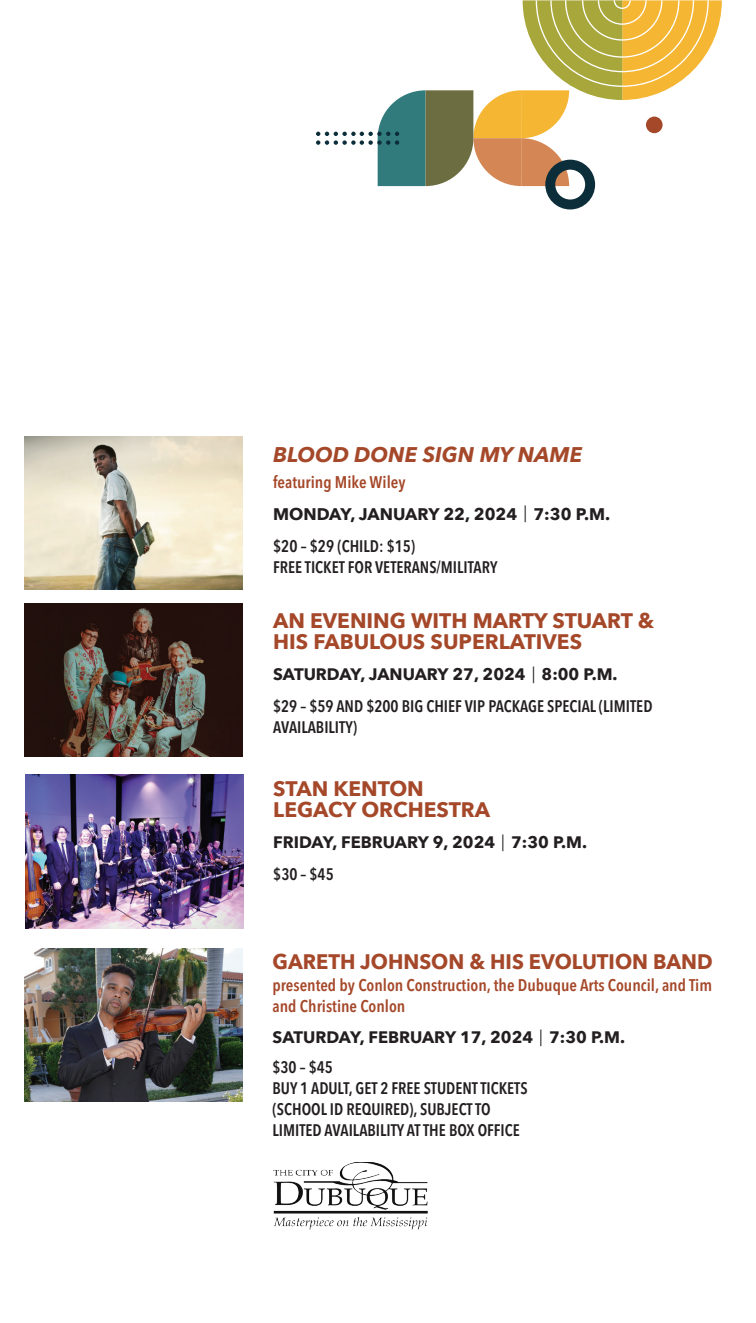
<style>
.page{position:relative;width:756px;height:1323px;background:#fff}
.page>*{position:absolute;margin:0;border:0;box-sizing:border-box;transform-origin:0 0}
.t1{font:italic 700 21.18px "Avenir Next";color:#a5482a}
.t2{font:700 21px/21px "Avenir Next";color:#a5482a}
.t3{font:700 21px "Avenir Next";color:#a5482a;scale:.96 1}
.t4{font:600 condensed 16.8px/21.2px "Avenir Next LT Pro";color:#a5482a}
.t5{font:700 16.8px "Avenir Next";color:#231f20}
.t6{font:600 condensed 16.62px/21px "Avenir Next LT Pro";color:#231f20}
.t7{font:700 16.62px "Avenir Next";color:#231f20}
.s1{font-family:"Avenir Next LT Pro";font-weight:400;font-stretch:condensed}
.s2{font-size:16.8px}
</style>
<div class="page">
<svg style="left:316px;top:0;width:406px;height:209px"></svg>
<div style="left:646px;top:117px;width:17px;height:16px;background:#a5482a;border-radius:50%"></div>
<img style="left:25px;top:437px;width:218px;height:153px">
<img style="left:25px;top:603px;width:218px;height:153px">
<img style="left:24px;top:948px;width:218px;height:154px">
<img style="left:25px;top:775px;width:218px;height:153px">
<img style="left:273px;top:1162px;width:155px;height:68px">
<p class="t1" style="left:273px;top:436px;width:311px">BLOOD DONE SIGN MY NAME</p>
<p class="t4" style="left:273px;top:471px;width:134px">featuring Mike Wiley</p>
<p class="t5" style="left:273px;top:499px;width:339px">MONDAY, JANUARY 22, 2024 <span class="s1">|</span> 7:30 P.M.</p>
<p class="t6" style="left:273px;top:535px;width:144px"><span class="s2">$20 – $29 (</span>CHILD: $15)</p>
<p class="t6" style="left:273px;top:556px;width:226px">FREE TICKET FOR VETERANS/MILITARY</p>
<p class="t2" style="left:273px;top:610px;width:383px">AN EVENING WITH MARTY STUART &amp;<br>HIS FABULOUS SUPERLATIVES</p>
<p class="t7" style="left:273px;top:660px;width:346px">SATURDAY, JANUARY 27, 2024 <span class="s1">|</span> 8:00 P.M.</p>
<p class="t6" style="left:273px;top:695px;width:381px">$29 – $59 AND $200 BIG CHIEF VIP PACKAGE SPECIAL (LIMITED<br>AVAILABILITY)</p>
<p class="t2" style="left:273px;top:778px;width:152px">STAN KENTON</p>
<p class="t2" style="left:273px;top:799px;width:218px">LEGACY ORCHESTRA</p>
<p class="t7" style="left:273px;top:828px;width:315px">FRIDAY, FEBRUARY 9, 2024 <span class="s1">|</span> 7:30 P.M.</p>
<p class="t6" style="left:273px;top:863px;width:62px">$30 – $45</p>
<p class="t3" style="left:273px;top:944px;width:460px">GARETH JOHNSON &amp; HIS EVOLUTION BAND</p>
<p class="t4" style="left:273px;top:974px;width:441px">presented by Conlon Construction, the Dubuque Arts Council, and Tim and Christine Conlon</p>
<p class="t7" style="left:273px;top:1023px;width:354px">SATURDAY, FEBRUARY 17, 2024 <span class="s1">|</span> 7:30 P.M.</p>
<p class="t6" style="left:273px;top:1057px;width:62px">$30 – $45</p>
<p class="t6" style="left:273px;top:1078px;width:257px">BUY 1 ADULT, GET 2 FREE STUDENT TICKETS (SCHOOL ID REQUIRED), SUBJECT TO<br>LIMITED AVAILABILITY AT THE BOX OFFICE</p>
</div>
